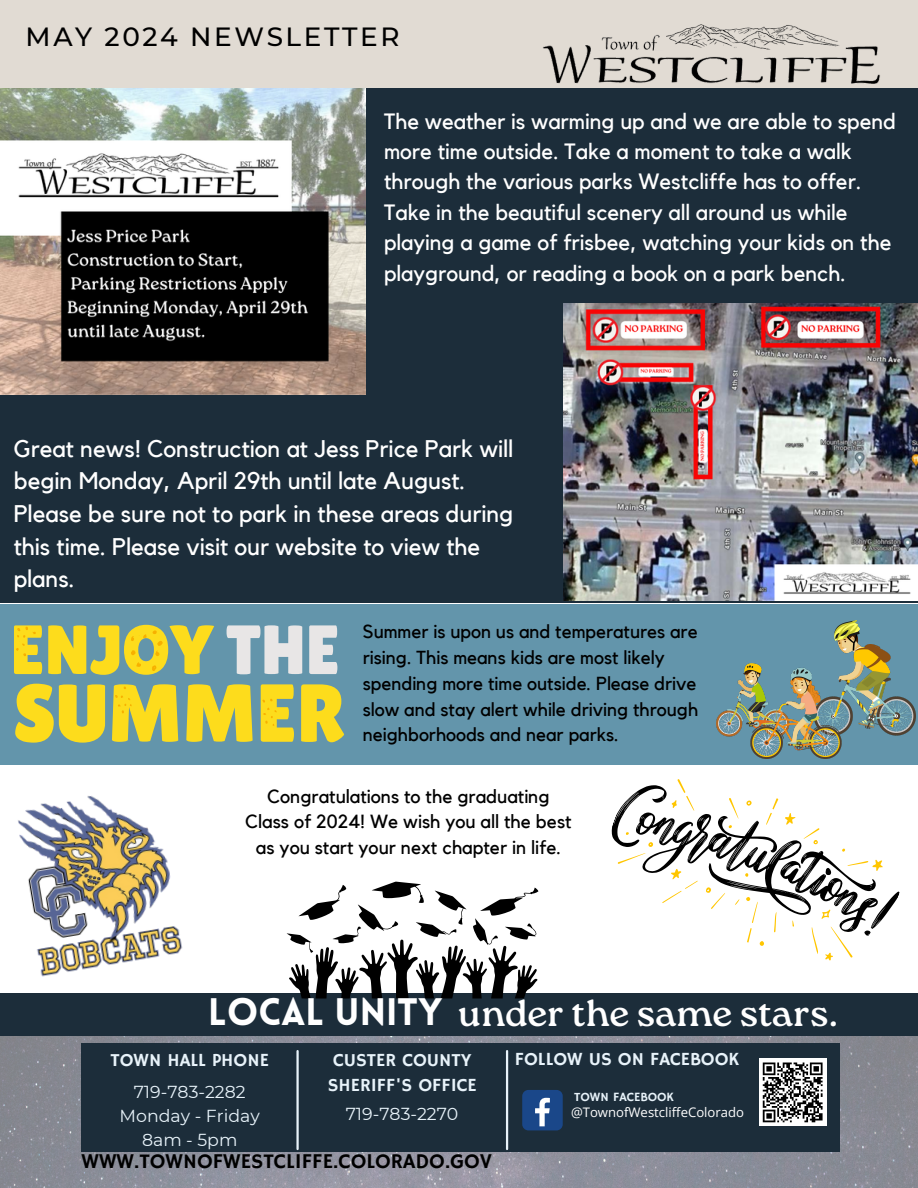
<style>
.page{position:relative;width:918px;height:1188px;background:#fff}
.page>*{position:absolute;margin:0;border:0;box-sizing:border-box;transform-origin:0 0}
.t1{font:37.5px "Roca One";color:#fff}
.t2{font:500 26.25px "Montserrat";letter-spacing:.1em;color:#000}
.t3{font:24px/32.7px "Kollektif";color:#fff}
.t4{font:22.05px/30.3px "Kollektif";color:#fff}
.t5{font:21px "Hammersmith One";color:#000}
.t6{font:18.9px/25.8px "Kollektif";color:#000;text-align:center}
.t7{font:18.75px/25.8px "Kollektif";color:#000}
.t8{font:18.45px/24.9px "Hammersmith One";color:#e8f3fa}
.t9{font:17.4px "Montserrat";color:#e8f3fa}
.t10{font:13.2px "Open Sans";color:#fff}
.t11{font:12.6px "Hammersmith One";color:#e8f3fa}
.s1{font-family:"Lovelo";font-weight:900}
</style>
<div class="page">
<svg style="left:0;top:1035px;width:918px;height:153px;background:#898b95"></svg>
<div style="left:82px;top:1043px;width:758px;height:108px;background:#1c2d3a"></div>
<hr style="left:296px;top:1051px;width:3px;height:98px;background:#e8f3fa">
<hr style="left:506px;top:1051px;width:2px;height:98px;background:#e8f3fa">
<div style="left:522px;top:1090px;width:41px;height:40px;background:#1a4789;border-radius:6px"></div>
<svg style="left:535px;top:1098px;width:15px;height:28px"></svg>
<div style="left:0;top:0;width:918px;height:89px;background:#e1dbd3"></div>
<img style="left:543px;top:24px;width:337px;height:60px">
<div style="left:759px;top:1059px;width:67px;height:67px;background:#fff"></div>
<svg style="left:762px;top:1062px;width:61px;height:61px"></svg>
<div style="left:0;top:993px;width:918px;height:42px;background:#1c2d3a"></div>
<img style="left:18px;top:796px;width:165px;height:181px">
<svg style="left:611px;top:779px;width:289px;height:182px"></svg>
<svg style="left:287px;top:882px;width:251px;height:117px"></svg>
<div style="left:0;top:89px;width:918px;height:514px;background:#1c2d3a"></div>
<div style="left:0;top:604px;width:918px;height:161px;background:#6395ab"></div>
<svg style="left:226px;top:625px;width:76px;height:49px"></svg>
<svg style="left:309px;top:625px;width:28px;height:49px"></svg>
<svg style="left:15px;top:684px;width:90px;height:59px"></svg>
<svg style="left:186px;top:684px;width:67px;height:58px"></svg>
<svg style="left:301px;top:684px;width:43px;height:58px"></svg>
<svg style="left:112px;top:684px;width:66px;height:58px"></svg>
<svg style="left:261px;top:684px;width:33px;height:58px"></svg>
<svg style="left:48px;top:625px;width:166px;height:50px"></svg>
<svg style="left:14px;top:625px;width:28px;height:49px"></svg>
<img style="left:717px;top:620px;width:199px;height:139px">
<img style="left:0;top:89px;width:366px;height:306px">
<img style="left:563px;top:303px;width:355px;height:297px">
<p class="t2" style="left:26px;top:20px;width:376px">MAY 2024 NEWSLETTER</p>
<p class="t4" style="left:384px;top:107px;width:514px">The weather is warming up and we are able to spend more time outside. Take a moment to take a walk through the various parks Westcliffe has to offer.<br>Take in the beautiful scenery all around us while playing a game of frisbee, watching your kids on the playground, or reading a book on a park bench.</p>
<p class="t3" style="left:14px;top:433px;width:501px">Great news! Construction at Jess Price Park will begin Monday, April 29th until late August.<br>Please be sure not to park in these areas during this time. Please visit our website to view the plans.</p>
<p class="t7" style="left:363px;top:619px;width:337px">Summer is upon us and temperatures are rising. This means kids are most likely spending more time outside. Please drive slow and stay alert while driving through neighborhoods and near parks.</p>
<p class="t6" style="left:267px;top:784px;width:284px">Congratulations to the graduating</p>
<p class="t6" style="left:245px;top:810px;width:328px">Class of 2024! We wish you all the best as you start your next chapter in life.</p>
<p class="t1" style="left:208px;top:992px;width:631px"><span class="s1">LOCAL UNITY</span> under the same stars.</p>
<h1 class="t8" style="left:111px;top:1049px;width:160px">TOWN HALL PHONE</h1>
<p class="t8" style="left:328px;top:1049px;width:151px">CUSTER COUNTY<br>SHERIFF'S OFFICE</p>
<h2 class="t8" style="left:515px;top:1047px;width:226px">FOLLOW US ON FACEBOOK</h2>
<p class="t9" style="left:134px;top:1081px;width:113px">719-783-2282</p>
<p class="t9" style="left:120px;top:1105px;width:142px">Monday - Friday</p>
<p class="t9" style="left:142px;top:1129px;width:97px">8am - 5pm</p>
<h3 class="t11" style="left:574px;top:1090px;width:101px">TOWN FACEBOOK</h3>
<h6 class="t10" style="left:571px;top:1103px;width:175px">@TownofWestcliffeColorado</h6>
<p class="t9" style="left:346px;top:1103px;width:114px">719-783-2270</p>
<p class="t5" style="left:82px;top:1149px;width:412px">WWW.TOWNOFWESTCLIFFE.COLORADO.GOV</p>
</div>
